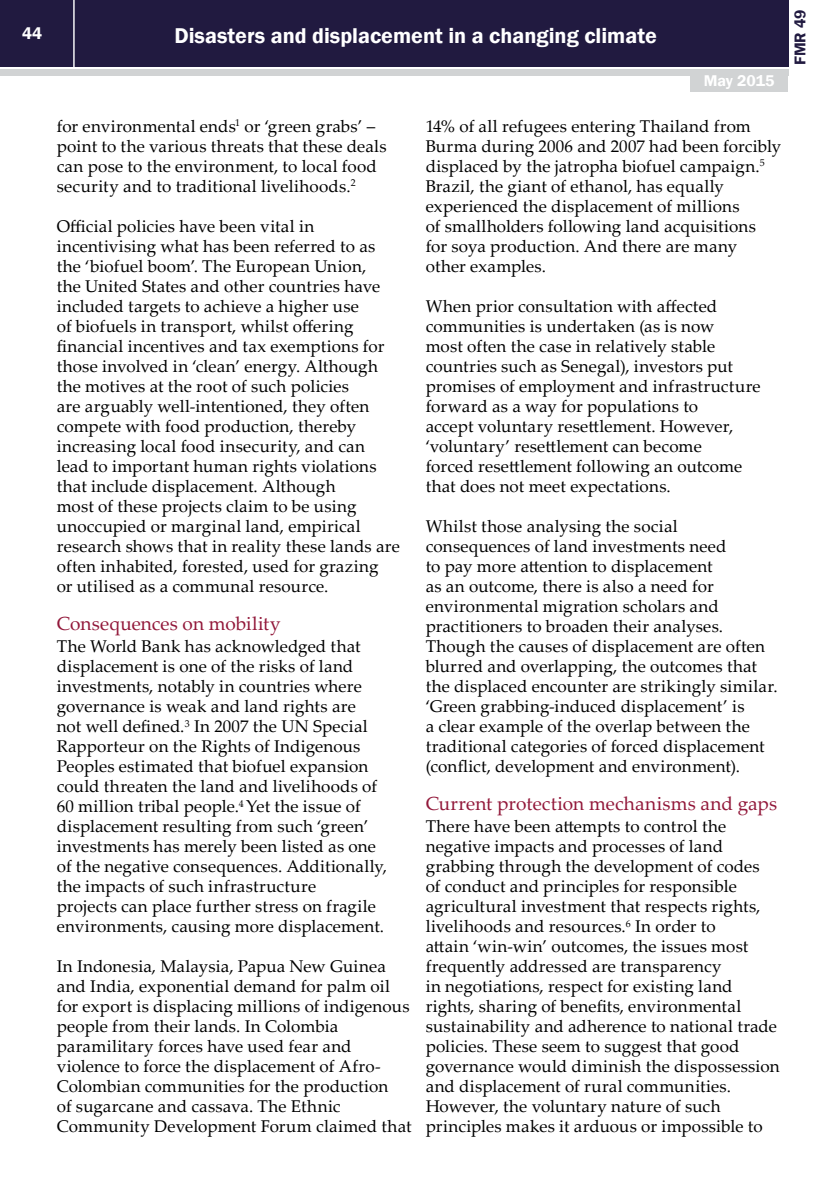
<style>
.page{position:relative;width:840px;height:1191px;background:#fff}
.page>*{position:absolute;margin:0;border:0;box-sizing:border-box;transform-origin:0 0}
.t1{font:600 22px "Franklin Gothic";color:#fff}
.t2{font:19px "Palatino Linotype";letter-spacing:.005em;color:#92183a}
.t3{font:17px/20px "Palatino Linotype";letter-spacing:.01em;color:#000}
.t4{font:600 17px "Franklin Gothic";color:#fff}
.t5{font:600 16px "Franklin Gothic";color:#fff}
.t6{font:600 16px "Franklin Gothic";color:#211a40}
</style>
<div class="page">
<div style="left:0;top:0;width:787px;height:66px;background:#211a40"></div>
<div style="left:0;top:69px;width:787px;height:6px;background:#d1d3d4"></div>
<hr style="left:73px;top:0;width:2px;height:67px;background:#fff">
<div style="left:689px;top:74px;width:98px;height:18px;background:#d1d3d4"></div>
<p class="t4" style="left:22px;top:23px;width:22px">44</p>
<p class="t1" style="left:174px;top:22px;width:483px">Disasters and displacement in a changing climate</p>
<p class="t5" style="left:703px;top:71px;width:72px">May 2015</p>
<p class="t3" style="left:57px;top:116px;width:331px">for environmental ends<sup>1</sup> or ‘green grabs’ – point to the various threats that these deals can pose to the environment, to local food security and to traditional livelihoods.<sup>2</sup></p>
<p class="t3" style="left:57px;top:216px;width:344px">Official policies have been vital in incentivising what has been referred to as the ‘biofuel boom’. The European Union,<br>the United States and other countries have included targets to achieve a higher use<br>of biofuels in transport, whilst offering financial incentives and tax exemptions for those involved in ‘clean’ energy. Although the motives at the root of such policies<br>are arguably well-intentioned, they often compete with food production, thereby increasing local food insecurity, and can lead to important human rights violations that include displacement. Although<br>most of these projects claim to be using unoccupied or marginal land, empirical research shows that in reality these lands are often inhabited, forested, used for grazing<br>or utilised as a communal resource.</p>
<p class="t2" style="left:57px;top:610px;width:225px">Consequences on mobility</p>
<p class="t3" style="left:57px;top:636px;width:331px">The World Bank has acknowledged that displacement is one of the risks of land investments, notably in countries where governance is weak and land rights are<br>not well defined.<sup>3</sup> In 2007 the UN Special Rapporteur on the Rights of Indigenous Peoples estimated that biofuel expansion could threaten the land and livelihoods of 60 million tribal people.<sup>4</sup> Yet the issue of displacement resulting from such ‘green’ investments has merely been listed as one of the negative consequences. Additionally, the impacts of such infrastructure<br>projects can place further stress on fragile environments, causing more displacement.</p>
<p class="t3" style="left:57px;top:956px;width:356px">In Indonesia, Malaysia, Papua New Guinea and India, exponential demand for palm oil for export is displacing millions of indigenous people from their lands. In Colombia paramilitary forces have used fear and violence to force the displacement of Afro-Colombian communities for the production<br>of sugarcane and cassava. The Ethnic Community Development Forum claimed that</p>
<p class="t3" style="left:425px;top:115px;width:357px">14% of all refugees entering Thailand from Burma during 2006 and 2007 had been forcibly displaced by the jatropha biofuel campaign.<sup>5<br></sup>Brazil, the giant of ethanol, has equally experienced the displacement of millions<br>of smallholders following land acquisitions for soya production. And there are many other examples.</p>
<p class="t3" style="left:425px;top:296px;width:336px">When prior consultation with affected communities is undertaken (as is now<br>most often the case in relatively stable countries such as Senegal), investors put promises of employment and infrastructure forward as a way for populations to<br>accept voluntary resettlement. However, ‘voluntary’ resettlement can become<br>forced resettlement following an outcome that does not meet expectations.</p>
<p class="t3" style="left:425px;top:515px;width:353px">Whilst those analysing the social consequences of land investments need<br>to pay more attention to displacement<br>as an outcome, there is also a need for environmental migration scholars and practitioners to broaden their analyses.<br>Though the causes of displacement are often blurred and overlapping, the outcomes that the displaced encounter are strikingly similar. ‘Green grabbing-induced displacement’ is<br>a clear example of the overlap between the traditional categories of forced displacement (conflict, development and environment).</p>
<p class="t2" style="left:425px;top:790px;width:352px">Current protection mechanisms and gaps</p>
<p class="t3" style="left:425px;top:816px;width:355px">There have been attempts to control the negative impacts and processes of land grabbing through the development of codes<br>of conduct and principles for responsible agricultural investment that respects rights, livelihoods and resources.<sup>6</sup> In order to<br>attain ‘win-win’ outcomes, the issues most frequently addressed are transparency<br>in negotiations, respect for existing land rights, sharing of benefits, environmental sustainability and adherence to national trade policies. These seem to suggest that good governance would diminish the dispossession and displacement of rural communities.<br>However, the voluntary nature of such principles makes it arduous or impossible to</p>
<p class="t6" style="left:789px;top:65px;width:57px;rotate:-90deg">FMR 49</p>
</div>
